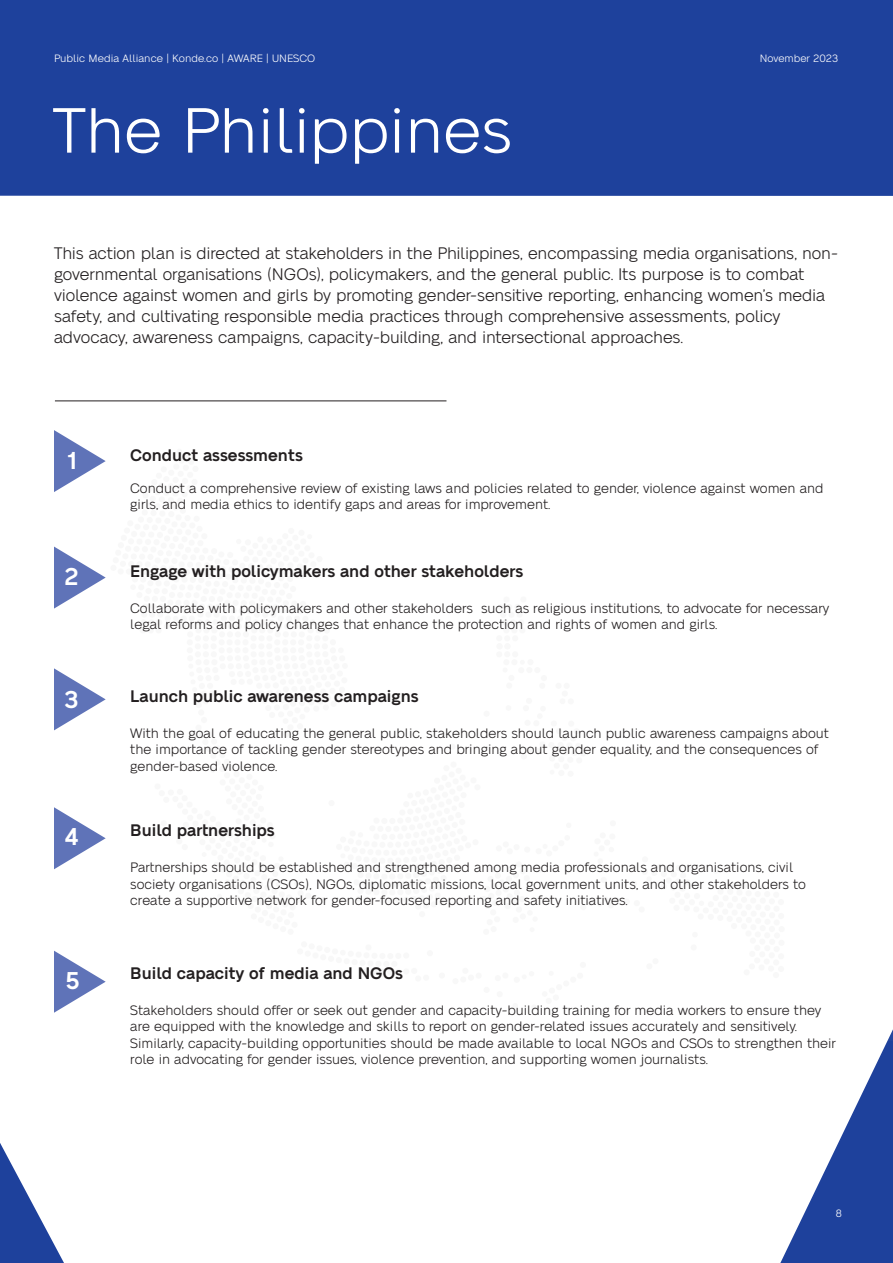
<style>
.page{position:relative;width:893px;height:1263px;background:#1e419c}
.page>*{position:absolute;margin:0;border:0;box-sizing:border-box;transform-origin:0 0}
.t1{font:63px "Neue Alte Grotesk";color:#fff}
.t2{font:600 24px "Neue Alte Grotesk";color:#fff}
.t3{font:16.5px/21px "Neue Alte Grotesk";letter-spacing:-.01em;color:#231f20}
.t4{font:600 16.5px "Neue Alte Grotesk";color:#231f20}
.t5{font:13.5px/16.5px "Neue Alte Grotesk";color:#231f20}
.t6{font:10.5px "Neue Alte Grotesk";color:#fff}
</style>
<div class="page">
<div style="left:0;top:196px;width:893px;height:1067px;background:#fff"></div>
<div style="left:0;top:418px;width:893px;height:622px;background:#fff"></div>
<hr style="left:55px;top:400px;width:391px;height:1px;background:#231f20">
<div style="left:0;top:1040px;width:377px;height:223px;background:#fff"></div>
<svg style="left:54px;top:430px;width:52px;height:583px"></svg>
<p class="t6" style="left:54px;top:53px;width:263px">Public Media Alliance | Konde.co | AWARE | UNESCO</p>
<p class="t1" style="left:53px;top:96px;width:460px">The Philippines</p>
<p class="t6" style="left:760px;top:53px;width:80px">November 2023</p>
<p class="t3" style="left:54px;top:243px;width:785px">This action plan is directed at stakeholders in the Philippines, encompassing media organisations, non&shy;governmental organisations (NGOs), policymakers, and the general public. Its purpose is to combat violence against women and girls by promoting gender-sensitive reporting, enhancing women’s media safety, and cultivating responsible media practices through comprehensive assessments, policy advocacy, awareness campaigns, capacity-building, and intersectional approaches.</p>
<p class="t2" style="left:67px;top:447px;width:12px">1</p>
<p class="t4" style="left:130px;top:446px;width:174px">Conduct assessments</p>
<p class="t5" style="left:130px;top:480px;width:695px">Conduct a comprehensive review of existing laws and policies related to gender, violence against women and girls, and media ethics to identify gaps and areas for improvement.</p>
<p class="t2" style="left:64px;top:563px;width:16px">2</p>
<p class="t4" style="left:130px;top:561px;width:394px">Engage with policymakers and other stakeholders</p>
<p class="t5" style="left:130px;top:600px;width:700px">Collaborate with policymakers and other stakeholders such as religious institutions, to advocate for necessary legal reforms and policy changes that enhance the protection and rights of women and girls.</p>
<p class="t2" style="left:64px;top:686px;width:16px">3</p>
<p class="t4" style="left:130px;top:686px;width:290px">Launch public awareness campaigns</p>
<p class="t5" style="left:130px;top:725px;width:700px">With the goal of educating the general public, stakeholders should launch public awareness campaigns about the importance of tackling gender stereotypes and bringing about gender equality, and the consequences of gender-based violence.</p>
<p class="t2" style="left:64px;top:823px;width:16px">4</p>
<p class="t4" style="left:130px;top:821px;width:146px">Build partnerships</p>
<p class="t5" style="left:130px;top:860px;width:677px">Partnerships should be established and strengthened among media professionals and organisations, civil society organisations (CSOs), NGOs, diplomatic missions, local government units, and other stakeholders to create a supportive network for gender-focused reporting and safety initiatives.</p>
<p class="t2" style="left:66px;top:967px;width:16px">5</p>
<p class="t4" style="left:130px;top:963px;width:274px">Build capacity of media and NGOs</p>
<p class="t5" style="left:130px;top:1002px;width:707px">Stakeholders should offer or seek out gender and capacity-building training for media workers to ensure they are equipped with the knowledge and skills to report on gender-related issues accurately and sensitively.<br>Similarly, capacity-building opportunities should be made available to local NGOs and CSOs to strengthen their role in advocating for gender issues, violence prevention, and supporting women journalists.</p>
<p class="t6" style="left:836px;top:1208px;width:8px">8</p>
</div>
